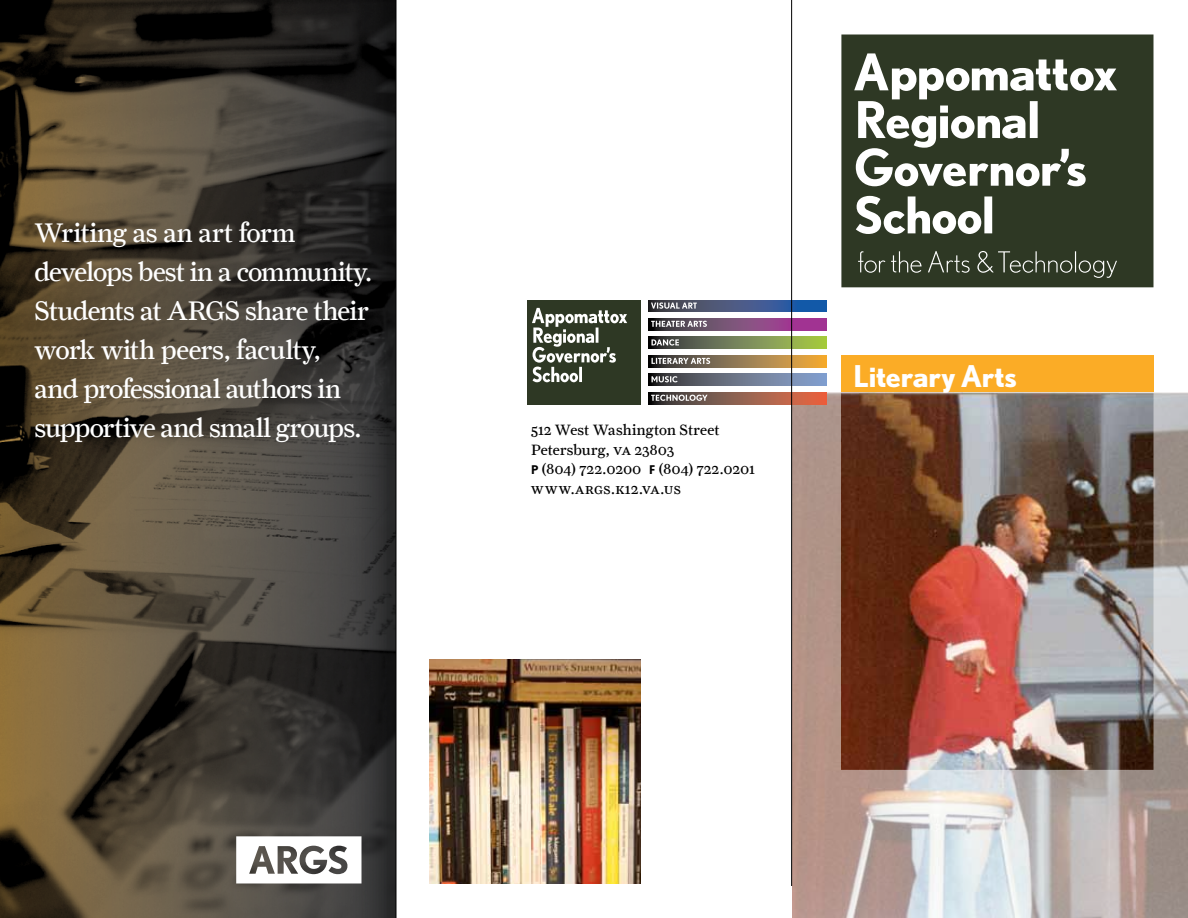
<style>
.page{position:relative;width:1188px;height:918px;background:#fff}
.page>*{position:absolute;margin:0;border:0;box-sizing:border-box;transform-origin:0 0}
.t1{font:700 30px "Nobel";letter-spacing:-.01em;color:#fff}
.t2{font:27px/39px "Farnham Display";letter-spacing:-.03em;color:#fff}
.t3{font:15px/19.5px "Farnham Text";letter-spacing:.02em;color:#000}
.t4{font:15px "Farnham Text Regular SC";letter-spacing:.035em;color:#000}
.s1{font-family:"Farnham Text Regular SC"}
.s2{font-family:"Nobel";font-weight:700;font-size:12px}
</style>
<div class="page">
<svg style="left:841px;top:34px;width:313px;height:253px;background:#535b4b"></svg>
<img style="left:792px;top:387px;width:396px;height:531px">
<div style="left:841px;top:355px;width:313px;height:37px;background:#fbac26"></div>
<div style="left:527px;top:300px;width:113px;height:104px;background:#2e3824"></div>
<svg style="left:532px;top:308px;width:95px;height:74px"></svg>
<svg style="left:648px;top:392px;width:179px;height:12px;background:#985a47"></svg>
<svg style="left:648px;top:374px;width:179px;height:12px;background:#667389"></svg>
<svg style="left:648px;top:355px;width:179px;height:12px;background:#9c7b47"></svg>
<svg style="left:648px;top:300px;width:179px;height:12px;background:#395586"></svg>
<svg style="left:648px;top:318px;width:179px;height:12px;background:#7f4378"></svg>
<svg style="left:648px;top:337px;width:179px;height:12px;background:#75864e"></svg>
<svg style="left:651px;top:302px;width:46px;height:7px"></svg>
<svg style="left:651px;top:321px;width:56px;height:6px"></svg>
<svg style="left:651px;top:339px;width:28px;height:7px"></svg>
<svg style="left:651px;top:358px;width:59px;height:6px"></svg>
<svg style="left:651px;top:376px;width:27px;height:6px"></svg>
<svg style="left:651px;top:395px;width:57px;height:6px"></svg>
<img style="left:429px;top:659px;width:211px;height:225px">
<svg style="left:0;top:0;width:396px;height:918px;background:#473f32"></svg>
<svg style="left:236px;top:836px;width:126px;height:48px"></svg>
<hr style="left:396px;top:0;width:1px;height:918px;background:#000">
<hr style="left:791px;top:0;width:1px;height:886px;background:#000">
<p class="t2" style="left:34px;top:213px;width:339px">Writing as an art form develops best in a community.<br>Students at ARGS share their work with peers, faculty,<br>and professional authors in supportive and small groups.</p>
<p class="t3" style="left:531px;top:420px;width:225px">512 West Washington Street<br>Petersburg, <span class="s1">va</span> 23803<br><span class="s2">P</span> (804) 722.0200 <span class="s2">F</span> (804) 722.0201</p>
<p class="t4" style="left:531px;top:479px;width:152px">www.args.k12.va.us</p>
<p class="t1" style="left:853px;top:358px;width:165px">Literary Arts</p>
</div>
